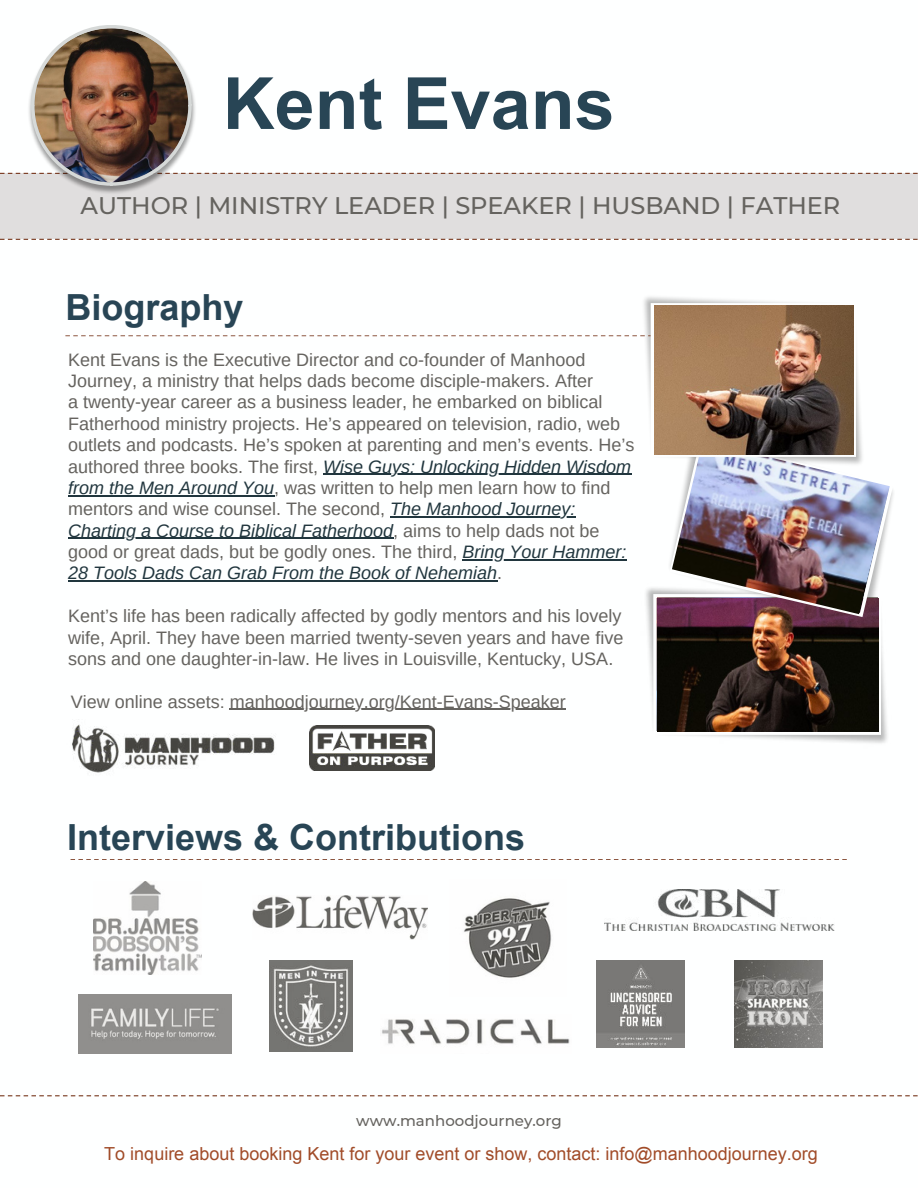
<style>
.page{position:relative;width:918px;height:1188px;background:#fff}
.page>*{position:absolute;margin:0;border:0;box-sizing:border-box;transform-origin:0 0}
.t1{font:700 72px "Arial";color:#284555}
.t2{font:700 36px "Arial";color:#284555}
.t3{font:500 24px "Montserrat";color:#65635f}
.t4{font:18px/21.3px "Arimo";color:#65635f}
.t5{font:18px "Arial";color:#a14c29}
.t6{font:500 15px "Montserrat";color:#65635f}
.s1{font-style:italic;color:#21363e}
</style>
<div class="page">
<div style="left:0;top:173px;width:918px;height:66px;background:#e0dede"></div>
<svg style="left:0;top:239px;width:918px;height:1px"></svg>
<svg style="left:0;top:25px;width:918px;height:160px"></svg>
<img style="left:683px;top:735px;width:204px;height:8px">
<img style="left:644px;top:296px;width:155px;height:7px">
<svg style="left:71px;top:859px;width:776px;height:1px"></svg>
<svg style="left:65px;top:303px;width:828px;height:432px"></svg>
<img style="left:94px;top:881px;width:108px;height:93px">
<img style="left:270px;top:960px;width:83px;height:91px">
<img style="left:604px;top:889px;width:230px;height:41px">
<img style="left:382px;top:1019px;width:188px;height:25px">
<img style="left:464px;top:898px;width:88px;height:80px">
<img style="left:596px;top:960px;width:88px;height:88px">
<img style="left:735px;top:960px;width:88px;height:88px">
<img style="left:253px;top:896px;width:175px;height:43px">
<img style="left:78px;top:994px;width:153px;height:59px">
<img style="left:65px;top:720px;width:215px;height:53px">
<img style="left:309px;top:725px;width:125px;height:45px">
<svg style="left:0;top:1095px;width:918px;height:1px"></svg>
<hr style="left:230px;top:709px;width:336px;height:1px;background:#65635f">
<h1 class="t1" style="left:223px;top:61px;width:394px">Kent Evans</h1>
<h3 class="t3" style="left:81px;top:189px;width:761px">AUTHOR | MINISTRY LEADER | SPEAKER | HUSBAND | FATHER</h3>
<h2 class="t2" style="left:65px;top:286px;width:180px">Biography</h2>
<p class="t4" style="left:68px;top:349px;width:568px">Kent Evans is the Executive Director and co-founder of Manhood Journey, a ministry that helps dads become disciple-makers. After<br>a twenty-year career as a business leader, he embarked on biblical Fatherhood ministry projects. He’s appeared on television, radio, web outlets and podcasts. He’s spoken at parenting and men’s events. He’s authored three books. The first, <span class="s1">Wise Guys: Unlocking Hidden Wisdom from the Men Around You</span>, was written to help men learn how to find mentors and wise counsel. The second, <span class="s1">The Manhood Journey:<br>Charting a Course to Biblical Fatherhood</span>, aims to help dads not be good or great dads, but be godly ones. The third, <span class="s1">Bring Your Hammer:<br>28 Tools Dads Can Grab From the Book of Nehemiah</span>.</p>
<p class="t4" style="left:68px;top:605px;width:557px;text-align:justify">Kent’s life has been radically affected by godly mentors and his lovely wife, April. They have been married twenty-seven years and have five sons and one daughter-in-law. He lives in Louisville, Kentucky, USA.</p>
<p class="t4" style="left:71px;top:691px;width:497px">View online assets: manhoodjourney.org/Kent-Evans-Speaker</p>
<h2 class="t2" style="left:67px;top:816px;width:460px">Interviews &amp; Contributions</h2>
<p class="t6" style="left:356px;top:1111px;width:207px">www.manhoodjourney.org</p>
<p class="t5" style="left:104px;top:1144px;width:715px">To inquire about booking Kent for your event or show, contact: info@manhoodjourney.org</p>
</div>
